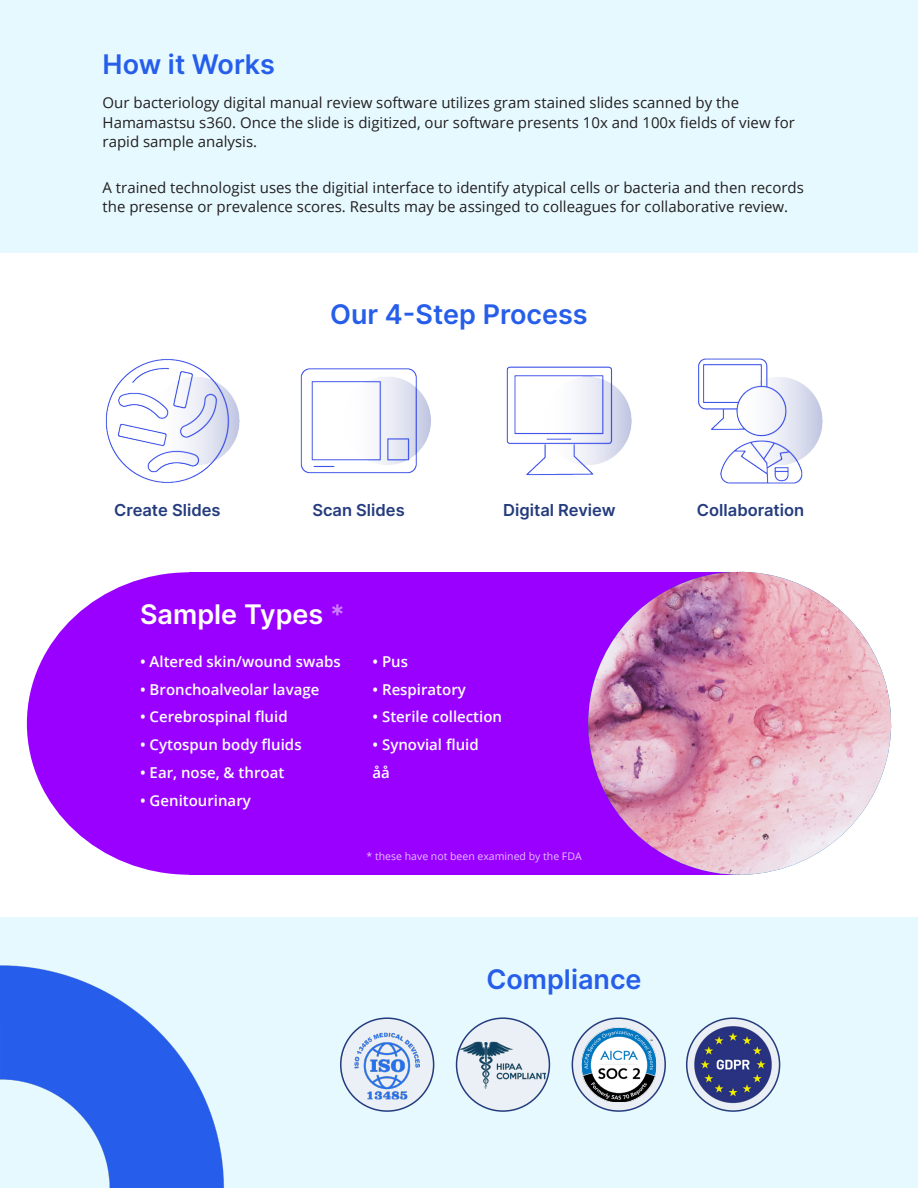
<style>
.page{position:relative;width:918px;height:1188px;background:#fff}
.page>*{position:absolute;margin:0;border:0;box-sizing:border-box;transform-origin:0 0}
.t1{font:27px "Inter";color:#265eea}
.t2{font:27px "Inter";color:#fff}
.B2{font:16.5px "Inter";color:#243c7e}
.t3{font:15px/19.5px "Open Sans";color:#231f20}
.List{font:600 15px "Open Sans";color:#fff}
.t4{font:10.5px "Open Sans";color:#e6bfff}
.s1{color:#cc80ff}
</style>
<div class="page">
<div style="left:0;top:0;width:918px;height:253px;background:#e5f9ff"></div>
<img style="left:105px;top:359px;width:135px;height:124px">
<img style="left:506px;top:366px;width:126px;height:110px">
<img style="left:300px;top:368px;width:131px;height:106px">
<img style="left:698px;top:358px;width:125px;height:126px">
<div style="left:189px;top:572px;width:551px;height:303px;background:#90f"></div>
<div style="left:27px;top:572px;width:325px;height:303px;background:#90f;border-radius:50%"></div>
<img style="left:588px;top:572px;width:304px;height:303px">
<div style="left:0;top:917px;width:918px;height:271px;background:#e5f9ff"></div>
<img style="left:1px;top:965px;width:223px;height:223px">
<div style="left:341px;top:1018px;width:93px;height:93px;background:#eaf0f5;border-radius:50%"></div>
<img style="left:354px;top:1033px;width:66px;height:67px">
<div style="left:340px;top:1017px;width:94px;height:95px;border:2px solid #243c7e;border-radius:50%"></div>
<div style="left:457px;top:1018px;width:92px;height:93px;background:#eaf0f5;border-radius:50%"></div>
<img style="left:459px;top:1042px;width:87px;height:47px">
<div style="left:456px;top:1017px;width:94px;height:95px;border:2px solid #243c7e;border-radius:50%"></div>
<div style="left:572px;top:1018px;width:93px;height:93px;background:#eaeff5;border-radius:50%"></div>
<img style="left:581px;top:1027px;width:75px;height:75px">
<div style="left:572px;top:1017px;width:94px;height:95px;border:2px solid #243c7e;border-radius:50%"></div>
<img style="left:686px;top:1017px;width:95px;height:95px">
<h1 class="t1" style="left:103px;top:45px;width:174px">How it Works</h1>
<p class="t3" style="left:103px;top:92px;width:694px">Our bacteriology digital manual review software utilizes gram stained slides scanned by the<br>Hamamastsu s360. Once the slide is digitized, our software presents 10x and 100x fields of view for rapid sample analysis.</p>
<p class="t3" style="left:103px;top:177px;width:703px">A trained technologist uses the digitial interface to identify atypical cells or bacteria and then records the presense or prevalence scores. Results may be assinged to colleagues for collaborative review.</p>
<h1 class="t1" style="left:330px;top:295px;width:259px">Our 4-Step Process</h1>
<p class="B2" style="left:114px;top:498px;width:108px">Create Slides</p>
<p class="B2" style="left:312px;top:498px;width:94px">Scan Slides</p>
<p class="B2" style="left:503px;top:498px;width:114px">Digital Review</p>
<p class="B2" style="left:697px;top:498px;width:109px">Collaboration</p>
<h1 class="t2" style="left:140px;top:595px;width:206px">Sample Types <span class="s1">*</span></h1>
<p class="List" style="left:140px;top:651px;width:202px">• Altered skin/wound swabs</p>
<p class="List" style="left:140px;top:679px;width:181px">• Bronchoalveolar lavage</p>
<p class="List" style="left:140px;top:707px;width:149px">• Cerebrospinal fluid</p>
<p class="List" style="left:140px;top:734px;width:163px">• Cytospun body fluids</p>
<p class="List" style="left:140px;top:762px;width:146px">• Ear, nose, &amp; throat</p>
<p class="List" style="left:140px;top:790px;width:112px">• Genitourinary</p>
<p class="List" style="left:373px;top:651px;width:37px">• Pus</p>
<p class="List" style="left:373px;top:679px;width:95px">• Respiratory</p>
<p class="List" style="left:373px;top:707px;width:131px">• Sterile collection</p>
<p class="List" style="left:373px;top:734px;width:108px">• Synovial fluid</p>
<p class="List" style="left:373px;top:762px;width:19px">åå</p>
<h1 class="t4" style="left:367px;top:849px;width:217px">* these have not been examined by the FDA</h1>
<h1 class="t1" style="left:486px;top:959px;width:157px">Compliance</h1>
</div>
